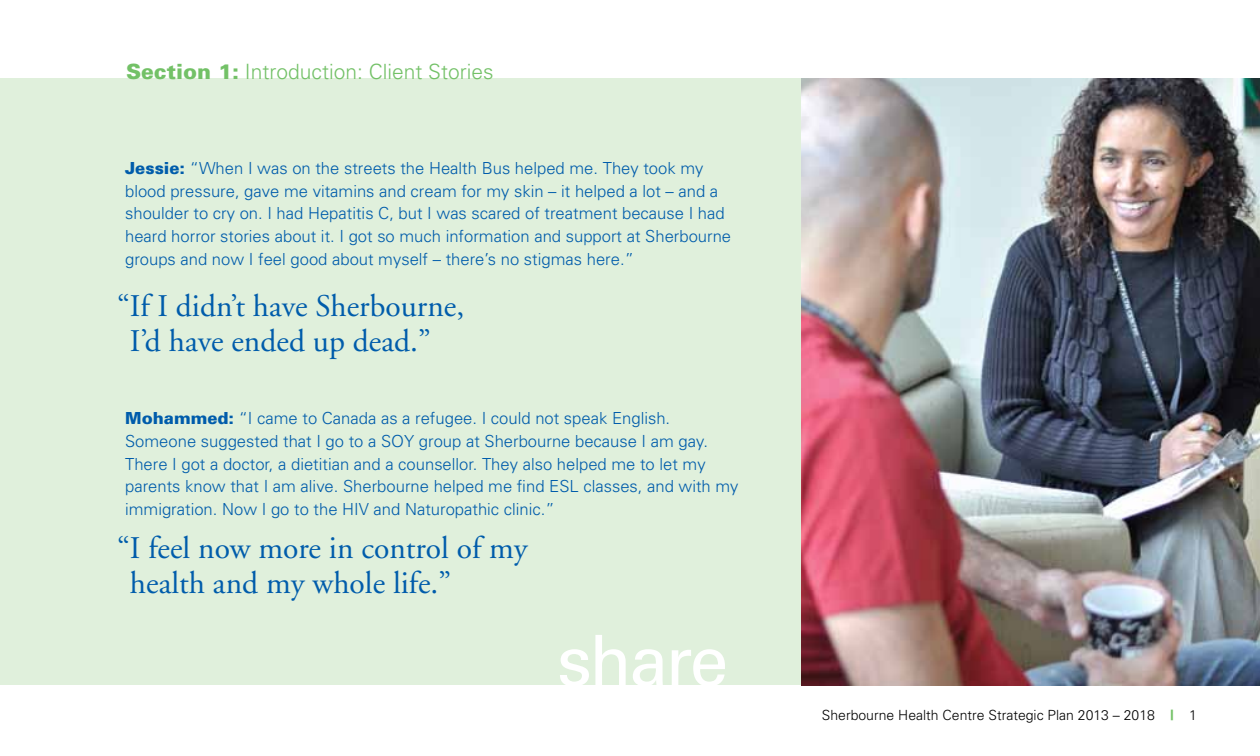
<style>
.page{position:relative;width:1260px;height:756px;background:#fff}
.page>*{position:absolute;margin:0;border:0;box-sizing:border-box;transform-origin:0 0}
.t1{font:70px "Univers";letter-spacing:-.04em;color:#fff}
.t2{font:31.5px/35px "Adobe Garamond";color:#005cab}
.t3{font:300 21px "Univers";color:#73c167}
.t4{font:300 16.62px/22.8px "Univers";color:#005cab}
.t5{font:300 14px "Univers";color:#000}
.s1{font-weight:900}
.s2{font-weight:900;color:#73c167}
</style>
<div class="page">
<div style="left:0;top:79px;width:1260px;height:606px;background:#e0f0dc"></div>
<img style="left:801px;top:79px;width:459px;height:606px">
<p class="t3" style="left:126px;top:59px;width:369px"><span class="s1">Section 1:</span> Introduction: Client Stories</p>
<p class="t4" style="left:125px;top:156px;width:608px"><span class="s1">Jessie:</span> “When I was on the streets the Health Bus helped me. They took my blood pressure, gave me vitamins and cream for my skin – it helped a lot – and a shoulder to cry on. I had Hepatitis C, but I was scared of treatment because I had heard horror stories about it. I got so much information and support at Sherbourne groups and now I feel good about myself – there’s no stigmas here.”</p>
<h2 class="t2" style="left:130px;top:289px;width:336px;text-indent:-13px">“If I didn’t have Sherbourne,<br>I’d have ended up dead.”</h2>
<p class="t4" style="left:125px;top:406px;width:615px"><span class="s1">Mohammed:</span> “I came to Canada as a refugee. I could not speak English.<br>Someone suggested that I go to a SOY group at Sherbourne because I am gay.<br>There I got a doctor, a dietitian and a counsellor. They also helped me to let my parents know that I am alive. Sherbourne helped me find ESL classes, and with my immigration. Now I go to the HIV and Naturopathic clinic.”</p>
<h2 class="t2" style="left:130px;top:531px;width:399px;text-indent:-13px">“I feel now more in control of my health and my whole life.”</h2>
<h1 class="t1" style="left:557px;top:617px;width:173px">share</h1>
<p class="t5" style="left:822px;top:707px;width:377px">Sherbourne Health Centre Strategic Plan 2013 – 2018 <span class="s2">|</span> 1</p>
</div>
